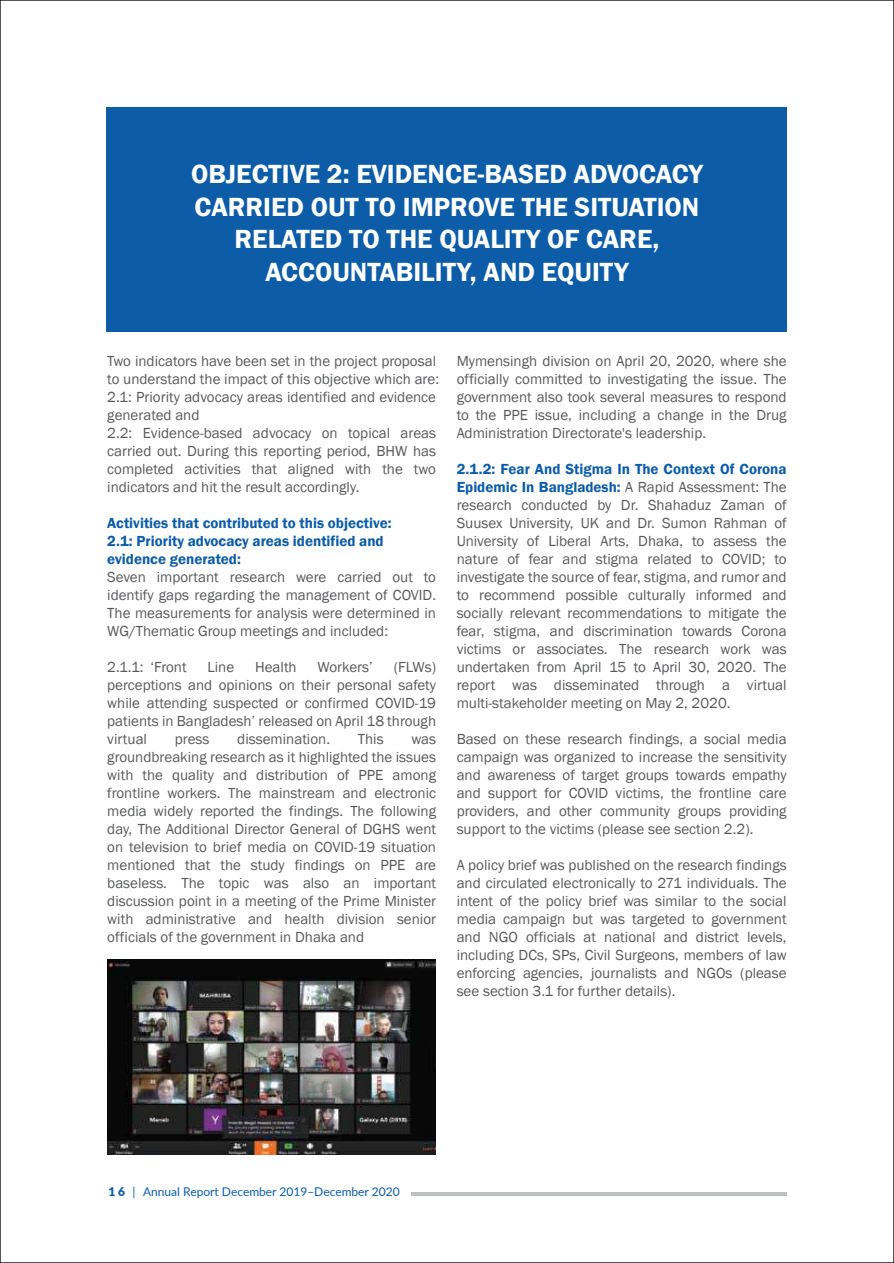
<style>
.page{position:relative;width:894px;height:1263px;background:#fff}
.page>*{position:absolute;margin:0;border:0;box-sizing:border-box;transform-origin:0 0}
.t1{font:600 27px/32.4px "Franklin Gothic";color:#fff;text-align:center}
.t2{font:15px/18px "Franklin Gothic";color:#58595b;text-align:justify}
.t3{font:600 15px/18px "Franklin Gothic";color:#0c5ca8}
.t4{font:12px "Lato";color:#0c5ca8}
.s1{font-weight:600;color:#0c5ca8}
.s2{font-weight:900}
</style>
<div class="page">
<div style="left:106px;top:107px;width:680px;height:225px;background:#0c5ca8"></div>
<img style="left:107px;top:960px;width:328px;height:194px">
<hr style="left:411px;top:1192px;width:375px;height:3px;background:#bcbec0">
<h1 class="t1" style="left:191px;top:158px;width:513px">OBJECTIVE 2: EVIDENCE-BASED ADVOCACY CARRIED OUT TO IMPROVE THE SITUATION RELATED TO THE QUALITY OF CARE, ACCOUNTABILITY, AND EQUITY</h1>
<p class="t2" style="left:107px;top:352px;width:333px;text-align:left">Two indicators have been set in the project proposal to understand the impact of this objective which are:<br>2.1: Priority advocacy areas identified and evidence generated and<br>2.2: Evidence-based advocacy on topical areas carried out. During this reporting period, BHW has completed activities that aligned with the two indicators and hit the result accordingly.</p>
<p class="t3" style="left:107px;top:514px;width:285px">Activities that contributed to this objective:<br>2.1: Priority advocacy areas identified and evidence generated:</p>
<p class="t2" style="left:107px;top:568px;width:330px">Seven important research were carried out to identify gaps regarding the management of COVID.<br>The measurements for analysis were determined in WG/Thematic Group meetings and included:</p>
<p class="t2" style="left:107px;top:658px;width:81px">2.1.1: ‘Front</p>
<p class="t2" style="left:207px;top:658px;width:28px">Line</p>
<p class="t2" style="left:255px;top:658px;width:43px">Health</p>
<p class="t2" style="left:317px;top:658px;width:57px">Workers’</p>
<p class="t2" style="left:107px;top:658px;width:330px;text-indent:286px">(FLWs) perceptions and opinions on their personal safety while attending suspected or confirmed COVID-19 patients in Bangladesh’ released on April 18 through virtual</p>
<p class="t2" style="left:175px;top:730px;width:36px">press</p>
<p class="t2" style="left:237px;top:730px;width:94px">dissemination.</p>
<p class="t2" style="left:358px;top:730px;width:27px">This</p>
<p class="t2" style="left:107px;top:730px;width:330px;text-indent:304px">was groundbreaking research as it highlighted the issues with the quality and distribution of PPE among frontline workers. The mainstream and electronic media widely reported the findings. The following day, The Additional Director General of DGHS went on television to brief media on COVID-19 situation mentioned that the study findings on PPE are baseless. The topic was also an important discussion point in a meeting of the Prime Minister with administrative and health division senior officials of the government in Dhaka and</p>
<p class="t2" style="left:456px;top:352px;width:331px">Mymensingh division on April 20, 2020, where she officially committed to investigating the issue. The government also took several measures to respond to the PPE issue, including a change in the Drug Administration Directorate's leadership.</p>
<p class="t2" style="left:456px;top:460px;width:331px"><span class="s1">2.1.2: Fear And Stigma In The Context Of Corona Epidemic In Bangladesh:</span> A Rapid Assessment: The research conducted by Dr. Shahaduz Zaman of Suusex University, UK and Dr. Sumon Rahman of University of Liberal Arts, Dhaka, to assess the nature of fear and stigma related to COVID; to investigate the source of fear, stigma, and rumor and to recommend possible culturally informed and socially relevant recommendations to mitigate the fear, stigma, and discrimination towards Corona victims or associates. The research work was undertaken from April 15 to April 30, 2020. The report was disseminated through a virtual multi-stakeholder meeting on May 2, 2020.</p>
<p class="t2" style="left:456px;top:730px;width:331px">Based on these research findings, a social media campaign was organized to increase the sensitivity and awareness of target groups towards empathy and support for COVID victims, the frontline care providers, and other community groups providing support to the victims (please see section 2.2).</p>
<p class="t2" style="left:456px;top:856px;width:331px">A policy brief was published on the research findings and circulated electronically to 271 individuals. The intent of the policy brief was similar to the social media campaign but was targeted to government and NGO officials at national and district levels, including DCs, SPs, Civil Surgeons, members of law enforcing agencies, journalists and NGOs (please see section 3.1 for further details).</p>
<p class="t4" style="left:109px;top:1182px;width:292px"><span class="s2">1 6</span> | Annual Report December 2019–December 2020</p>
</div>
